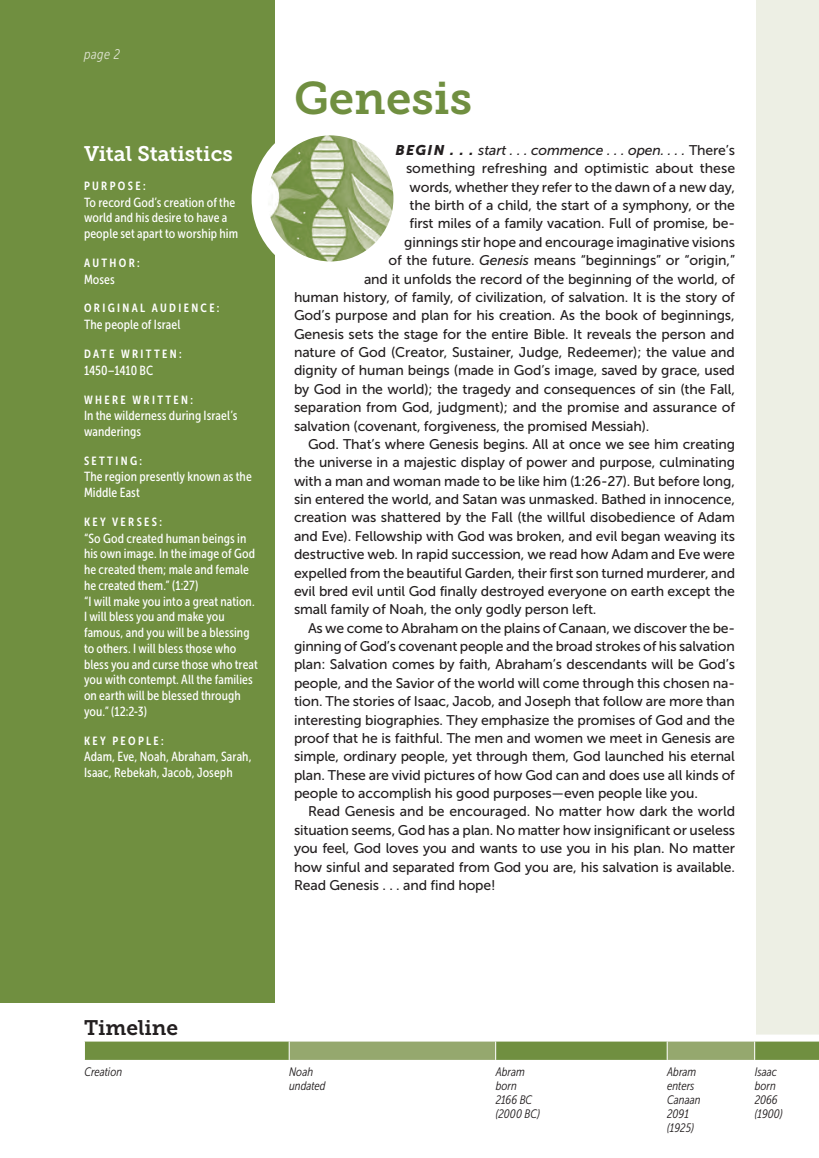
<style>
.page{position:relative;width:819px;height:1158px;background:#fff}
.page>*{position:absolute;margin:0;border:0;box-sizing:border-box;transform-origin:0 0}
.t1{font:45.5px "Museo Slab 700";color:#708f40}
.t2{font:21px "Museo Slab 700";color:#fff}
.t3{font:21px "Museo Slab 700";color:#231f20}
.t4{font:14px "Museo Sans 500";letter-spacing:-.01em;color:#231f20}
.t5{font:italic 14px "Museo Sans 500";letter-spacing:-.01em;color:#231f20}
.t6{font:italic 14px "Museo Sans Cond 300";color:#dde2cf}
.t7{font:13.12px/15.8px "Museo Sans Cond 500";letter-spacing:.005em;color:#fff}
.t8{font:italic 12.25px/14px "Museo Sans Cond 300";color:#231f20}
.t9{font:11.9px "Museo Sans Cond 700";letter-spacing:.2em;color:#fff}
.s1{font-family:"Museo Sans 900"}
.s2{font-style:normal}
.s3{font-style:italic}
</style>
<div class="page">
<svg style="left:84px;top:1041px;width:735px;height:19px;background:#849d5a"></svg>
<div style="left:0;top:0;width:275px;height:1003px;background:#708f40"></div>
<div style="left:756px;top:0;width:63px;height:1034px;background:#edefe4"></div>
<div style="left:252px;top:120px;width:158px;height:158px;background:#fff;border-radius:50%"></div>
<img style="left:267px;top:135px;width:126px;height:126px;border-radius:63px">
<p class="t6" style="left:84px;top:46px;width:37px">page 2</p>
<h2 class="t2" style="left:84px;top:142px;width:150px">Vital Statistics</h2>
<p class="t9" style="left:84px;top:179px;width:63px">PURPOSE:</p>
<p class="t7" style="left:84px;top:194px;width:156px">To record God’s creation of the world and his desire to have a people set apart to worship him</p>
<p class="t9" style="left:84px;top:256px;width:57px">AUTHOR:</p>
<p class="t7" style="left:84px;top:271px;width:32px">Moses</p>
<p class="t9" style="left:84px;top:302px;width:137px">ORIGINAL AUDIENCE:</p>
<p class="t7" style="left:84px;top:317px;width:98px">The people of Israel</p>
<p class="t9" style="left:84px;top:347px;width:99px">DATE WRITTEN:</p>
<p class="t7" style="left:84px;top:362px;width:71px">1450–1410 BC</p>
<p class="t9" style="left:84px;top:393px;width:111px">WHERE WRITTEN:</p>
<p class="t7" style="left:84px;top:408px;width:155px">In the wilderness during Israel’s wanderings</p>
<p class="t9" style="left:84px;top:454px;width:60px">SETTING:</p>
<p class="t7" style="left:84px;top:469px;width:169px">The region presently known as the<br>Middle East</p>
<p class="t9" style="left:84px;top:515px;width:80px">KEY VERSES:</p>
<p class="t7" style="left:84px;top:530px;width:175px">“So God created human beings in his own image. In the image of God he created them; male and female he created them.” (1:27)<br>“I will make you into a great nation.<br>I will bless you and make you famous, and you will be a blessing to others. I will bless those who bless you and curse those who treat you with contempt. All the families on earth will be blessed through you.” (12:2-3)</p>
<p class="t9" style="left:84px;top:734px;width:81px">KEY PEOPLE:</p>
<p class="t7" style="left:84px;top:749px;width:169px">Adam, Eve, Noah, Abraham, Sarah,<br>Isaac, Rebekah, Jacob, Joseph</p>
<h1 class="t1" style="left:294px;top:72px;width:180px">Genesis</h1>
<p class="t5" style="left:396px;top:142px;width:341px"><span class="s1">BEGIN . . .</span> start . . . commence . . . open. . . . <span class="s2">There’s</span></p>
<p class="t4" style="left:406px;top:161px;width:331px">something refreshing and optimistic about these</p>
<p class="t4" style="left:410px;top:179px;width:327px">words, whether they refer to the dawn of a new day,</p>
<p class="t4" style="left:410px;top:197px;width:327px">the birth of a child, the start of a symphony, or the</p>
<p class="t4" style="left:410px;top:216px;width:327px">first miles of a family vacation. Full of promise, be-</p>
<p class="t4" style="left:404px;top:234px;width:332px">ginnings stir hope and encourage imaginative visions</p>
<p class="t4" style="left:388px;top:253px;width:348px">of the future. <span class="s3">Genesis</span> means “beginnings” or “origin,”</p>
<p class="t4" style="left:364px;top:271px;width:372px">and it unfolds the record of the beginning of the world, of</p>
<p class="t4" style="left:294px;top:289px;width:442px">human history, of family, of civilization, of salvation. It is the story of</p>
<p class="t4" style="left:294px;top:308px;width:442px">God’s purpose and plan for his creation. As the book of beginnings,</p>
<p class="t4" style="left:294px;top:326px;width:442px">Genesis sets the stage for the entire Bible. It reveals the person and</p>
<p class="t4" style="left:294px;top:344px;width:443px">nature of God (Creator, Sustainer, Judge, Redeemer); the value and</p>
<p class="t4" style="left:294px;top:363px;width:443px">dignity of human beings (made in God’s image, saved by grace, used</p>
<p class="t4" style="left:294px;top:381px;width:442px">by God in the world); the tragedy and consequences of sin (the Fall,</p>
<p class="t4" style="left:294px;top:400px;width:443px">separation from God, judgment); and the promise and assurance of</p>
<p class="t4" style="left:294px;top:418px;width:357px">salvation (covenant, forgiveness, the promised Messiah).</p>
<p class="t4" style="left:308px;top:436px;width:429px">God. That’s where Genesis begins. All at once we see him creating</p>
<p class="t4" style="left:294px;top:455px;width:443px">the universe in a majestic display of power and purpose, culminating</p>
<p class="t4" style="left:294px;top:473px;width:442px">with a man and woman made to be like him (1:26-27). But before long,</p>
<p class="t4" style="left:294px;top:491px;width:443px">sin entered the world, and Satan was unmasked. Bathed in innocence,</p>
<p class="t4" style="left:294px;top:510px;width:443px">creation was shattered by the Fall (the willful disobedience of Adam</p>
<p class="t4" style="left:294px;top:528px;width:443px">and Eve). Fellowship with God was broken, and evil began weaving its</p>
<p class="t4" style="left:294px;top:546px;width:443px">destructive web. In rapid succession, we read how Adam and Eve were</p>
<p class="t4" style="left:294px;top:565px;width:443px">expelled from the beautiful Garden, their first son turned murderer, and</p>
<p class="t4" style="left:294px;top:583px;width:442px">evil bred evil until God finally destroyed everyone on earth except the</p>
<p class="t4" style="left:294px;top:602px;width:304px">small family of Noah, the only godly person left.</p>
<p class="t4" style="left:308px;top:620px;width:429px">As we come to Abraham on the plains of Canaan, we discover the be-</p>
<p class="t4" style="left:294px;top:638px;width:442px">ginning of God’s covenant people and the broad strokes of his salvation</p>
<p class="t4" style="left:294px;top:657px;width:443px">plan: Salvation comes by faith, Abraham’s descendants will be God’s</p>
<p class="t4" style="left:294px;top:675px;width:443px">people, and the Savior of the world will come through this chosen na-</p>
<p class="t4" style="left:294px;top:693px;width:442px">tion. The stories of Isaac, Jacob, and Joseph that follow are more than</p>
<p class="t4" style="left:294px;top:712px;width:442px">interesting biographies. They emphasize the promises of God and the</p>
<p class="t4" style="left:294px;top:730px;width:442px">proof that he is faithful. The men and women we meet in Genesis are</p>
<p class="t4" style="left:294px;top:749px;width:442px">simple, ordinary people, yet through them, God launched his eternal</p>
<p class="t4" style="left:294px;top:767px;width:443px">plan. These are vivid pictures of how God can and does use all kinds of</p>
<p class="t4" style="left:294px;top:785px;width:405px">people to accomplish his good purposes—even people like you.</p>
<p class="t4" style="left:308px;top:804px;width:429px">Read Genesis and be encouraged. No matter how dark the world</p>
<p class="t4" style="left:294px;top:822px;width:443px">situation seems, God has a plan. No matter how insignificant or useless</p>
<p class="t4" style="left:294px;top:840px;width:443px">you feel, God loves you and wants to use you in his plan. No matter</p>
<p class="t4" style="left:294px;top:859px;width:443px">how sinful and separated from God you are, his salvation is available.</p>
<p class="t4" style="left:294px;top:877px;width:203px">Read Genesis . . . and find hope!</p>
<h2 class="t3" style="left:84px;top:1015px;width:96px">Timeline</h2>
<p class="t8" style="left:84px;top:1064px;width:39px">Creation</p>
<p class="t8" style="left:289px;top:1064px;width:38px">Noah undated</p>
<p class="t8" style="left:496px;top:1064px;width:46px">Abram born<br>2166 BC (2000 BC)</p>
<p class="t8" style="left:667px;top:1064px;width:35px">Abram enters<br>Canaan<br>2091 (1925)</p>
<p class="t8" style="left:755px;top:1064px;width:29px">Isaac born<br>2066 (1900)</p>
</div>
